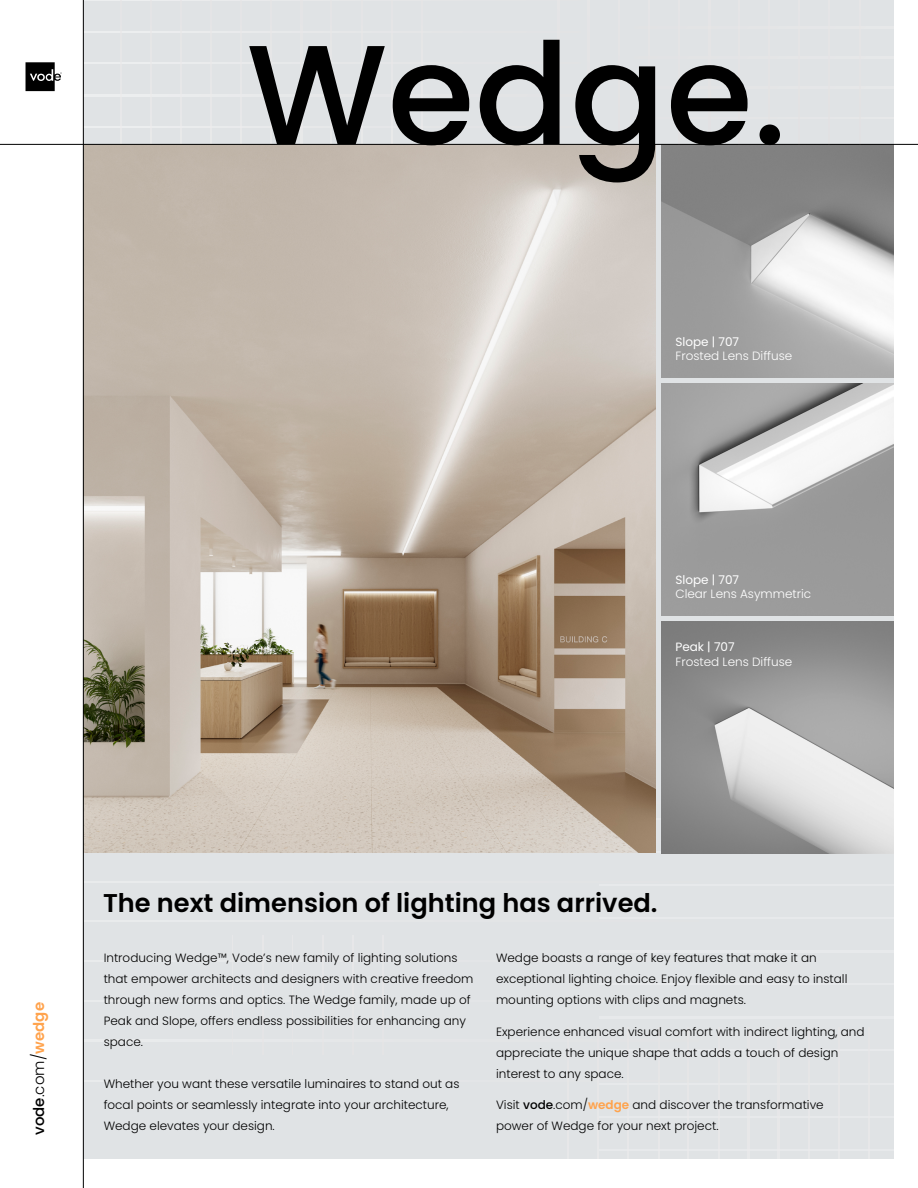
<style>
.page{position:relative;width:918px;height:1188px;background:#fff}
.page>*{position:absolute;margin:0;border:0;box-sizing:border-box;transform-origin:0 0}
.t1{font:600 25.65px "Poppins";color:#000}
.t2{font:300 15px "Poppins";color:#000}
.t3{font:300 12px/21px "Poppins";color:#000}
.t4{font:300 12px "Poppins";color:#fff}
.t5{font:12px "Poppins";color:#fff}
.s1{font-weight:500}
.s2{font-weight:600;color:#ffa34d}
</style>
<div class="page">
<div style="left:83px;top:0;width:810px;height:1159px;background:#e0e3e5"></div>
<hr style="left:81px;top:95px;width:500px;height:1px;background:#ebedee">
<hr style="left:81px;top:126px;width:500px;height:1px;background:#ebedee">
<hr style="left:81px;top:31px;width:500px;height:2px;background:#e6e8e9">
<hr style="left:81px;top:62px;width:500px;height:2px;background:#ebedee">
<hr style="left:81px;top:0;width:500px;height:1px;background:#e6e7e8">
<hr style="left:421px;top:0;width:2px;height:218px;background:#e4e4e6">
<hr style="left:391px;top:0;width:1px;height:218px;background:#e5e5e6">
<hr style="left:361px;top:0;width:1px;height:218px;background:#e4e4e6">
<hr style="left:301px;top:0;width:1px;height:218px;background:#e4e4e6">
<hr style="left:330px;top:0;width:2px;height:218px;background:#e4e4e6">
<hr style="left:241px;top:0;width:1px;height:218px;background:#e6e6e8">
<hr style="left:270px;top:0;width:1px;height:218px;background:#e4e4e6">
<hr style="left:211px;top:0;width:1px;height:218px;background:#e6e6e8">
<hr style="left:181px;top:0;width:1px;height:218px;background:#e6e6e8">
<hr style="left:150px;top:0;width:2px;height:218px;background:#e6e6e8">
<hr style="left:120px;top:0;width:1px;height:218px;background:#e6e6e8">
<hr style="left:600px;top:1149px;width:294px;height:2px;background:#e7e9eb">
<hr style="left:600px;top:1116px;width:294px;height:2px;background:#e7e9eb">
<hr style="left:600px;top:1083px;width:294px;height:2px;background:#e7e9eb">
<hr style="left:600px;top:1017px;width:294px;height:1px;background:#e7e9eb">
<hr style="left:600px;top:1049px;width:294px;height:2px;background:#e7e9eb">
<hr style="left:600px;top:951px;width:294px;height:1px;background:#e7e9eb">
<hr style="left:600px;top:983px;width:294px;height:2px;background:#e7e9eb">
<hr style="left:600px;top:918px;width:294px;height:1px;background:#e7e9eb">
<hr style="left:600px;top:885px;width:294px;height:1px;background:#e7e9eb">
<svg style="left:600px;top:851px;width:294px;height:2px"></svg>
<hr style="left:567px;top:1028px;width:2px;height:131px;background:#e6e6e7">
<hr style="left:597px;top:1028px;width:2px;height:131px;background:#e6e6e7">
<hr style="left:627px;top:1028px;width:2px;height:131px;background:#e6e6e7">
<hr style="left:688px;top:1028px;width:1px;height:131px;background:#e6e6e7">
<hr style="left:658px;top:1028px;width:1px;height:131px;background:#e6e6e7">
<hr style="left:748px;top:1028px;width:1px;height:131px;background:#e6e6e7">
<hr style="left:718px;top:1028px;width:2px;height:131px;background:#e6e6e7">
<hr style="left:778px;top:1028px;width:1px;height:131px;background:#e6e6e7">
<hr style="left:808px;top:1028px;width:1px;height:131px;background:#e6e6e7">
<hr style="left:838px;top:1028px;width:1px;height:131px;background:#e6e6e7">
<hr style="left:869px;top:1028px;width:1px;height:131px;background:#e6e6e7">
<hr style="left:634px;top:27px;width:259px;height:1px;background:#e4e5e6">
<hr style="left:634px;top:57px;width:259px;height:1px;background:#e5e7e8">
<hr style="left:634px;top:87px;width:259px;height:1px;background:#e5e7e8">
<hr style="left:634px;top:117px;width:259px;height:1px;background:#e5e7e8">
<img style="left:662px;top:145px;width:231px;height:232px">
<img style="left:662px;top:383px;width:231px;height:233px">
<hr style="left:558px;top:0;width:1px;height:144px;background:#e4e4e6">
<hr style="left:588px;top:0;width:1px;height:144px;background:#e4e4e6">
<hr style="left:618px;top:0;width:1px;height:144px;background:#e4e4e6">
<hr style="left:678px;top:0;width:1px;height:144px;background:#e4e4e6">
<hr style="left:649px;top:0;width:1px;height:144px;background:#e4e4e6">
<hr style="left:738px;top:0;width:2px;height:144px;background:#e4e4e6">
<hr style="left:709px;top:0;width:1px;height:144px;background:#e4e4e6">
<hr style="left:768px;top:0;width:2px;height:144px;background:#e4e4e6">
<hr style="left:799px;top:0;width:1px;height:144px;background:#e3e3e4">
<hr style="left:829px;top:0;width:1px;height:144px;background:#e3e3e4">
<hr style="left:859px;top:0;width:1px;height:144px;background:#e3e3e4">
<hr style="left:83px;top:920px;width:615px;height:2px;background:#e5e6e8">
<hr style="left:83px;top:881px;width:615px;height:2px;background:#e5e6e8">
<hr style="left:83px;top:960px;width:615px;height:2px;background:#e4e6e7">
<hr style="left:83px;top:1000px;width:615px;height:2px;background:#e4e6e7">
<hr style="left:83px;top:1040px;width:615px;height:2px;background:#e5e6e7">
<hr style="left:83px;top:1080px;width:615px;height:2px;background:#e5e6e8">
<hr style="left:382px;top:936px;width:2px;height:118px;background:#e6e6e7">
<hr style="left:353px;top:936px;width:1px;height:118px;background:#e6e6e7">
<hr style="left:323px;top:936px;width:1px;height:118px;background:#e6e6e7">
<hr style="left:263px;top:936px;width:1px;height:118px;background:#e6e6e7">
<hr style="left:292px;top:936px;width:1px;height:118px;background:#e6e6e7">
<hr style="left:233px;top:936px;width:1px;height:118px;background:#e0e3e5">
<img style="left:84px;top:145px;width:571px;height:707px">
<hr style="left:0;top:144px;width:918px;height:1px;background:#000">
<svg style="left:249px;top:40px;width:531px;height:142px"></svg>
<svg style="left:26px;top:62px;width:36px;height:29px"></svg>
<img style="left:662px;top:622px;width:231px;height:231px">
<hr style="left:83px;top:0;width:1px;height:1188px;background:#000">
<p class="t5" style="left:675px;top:335px;width:65px">Slope | 707</p>
<p class="t4" style="left:675px;top:349px;width:118px">Frosted Lens Diffuse</p>
<p class="t5" style="left:675px;top:573px;width:65px">Slope | 707</p>
<p class="t4" style="left:675px;top:587px;width:137px">Clear Lens Asymmetric</p>
<p class="t5" style="left:675px;top:640px;width:61px">Peak | 707</p>
<p class="t4" style="left:675px;top:655px;width:118px">Frosted Lens Diffuse</p>
<p class="t2" style="left:30px;top:1135px;width:134px;rotate:-90deg"><span class="s1">vode</span>.com/<span class="s2">wedge</span></p>
<h1 class="t1" style="left:103px;top:888px;width:556px">The next dimension of lighting has arrived.</h1>
<p class="t3" style="left:104px;top:947px;width:371px">Introducing Wedge™, Vode’s new family of lighting solutions that empower architects and designers with creative freedom through new forms and optics. The Wedge family, made up of Peak and Slope, offers endless possibilities for enhancing any space.</p>
<p class="t3" style="left:104px;top:1073px;width:357px">Whether you want these versatile luminaires to stand out as focal points or seamlessly integrate into your architecture,<br>Wedge elevates your design.</p>
<p class="t3" style="left:496px;top:947px;width:353px">Wedge boasts a range of key features that make it an exceptional lighting choice. Enjoy flexible and easy to install mounting options with clips and magnets.</p>
<p class="t3" style="left:496px;top:1021px;width:370px">Experience enhanced visual comfort with indirect lighting, and appreciate the unique shape that adds a touch of design interest to any space.</p>
<p class="t3" style="left:496px;top:1094px;width:329px">Visit <span class="s1">vode</span>.com/<span class="s2">wedge</span> and discover the transformative power of Wedge for your next project.</p>
</div>
